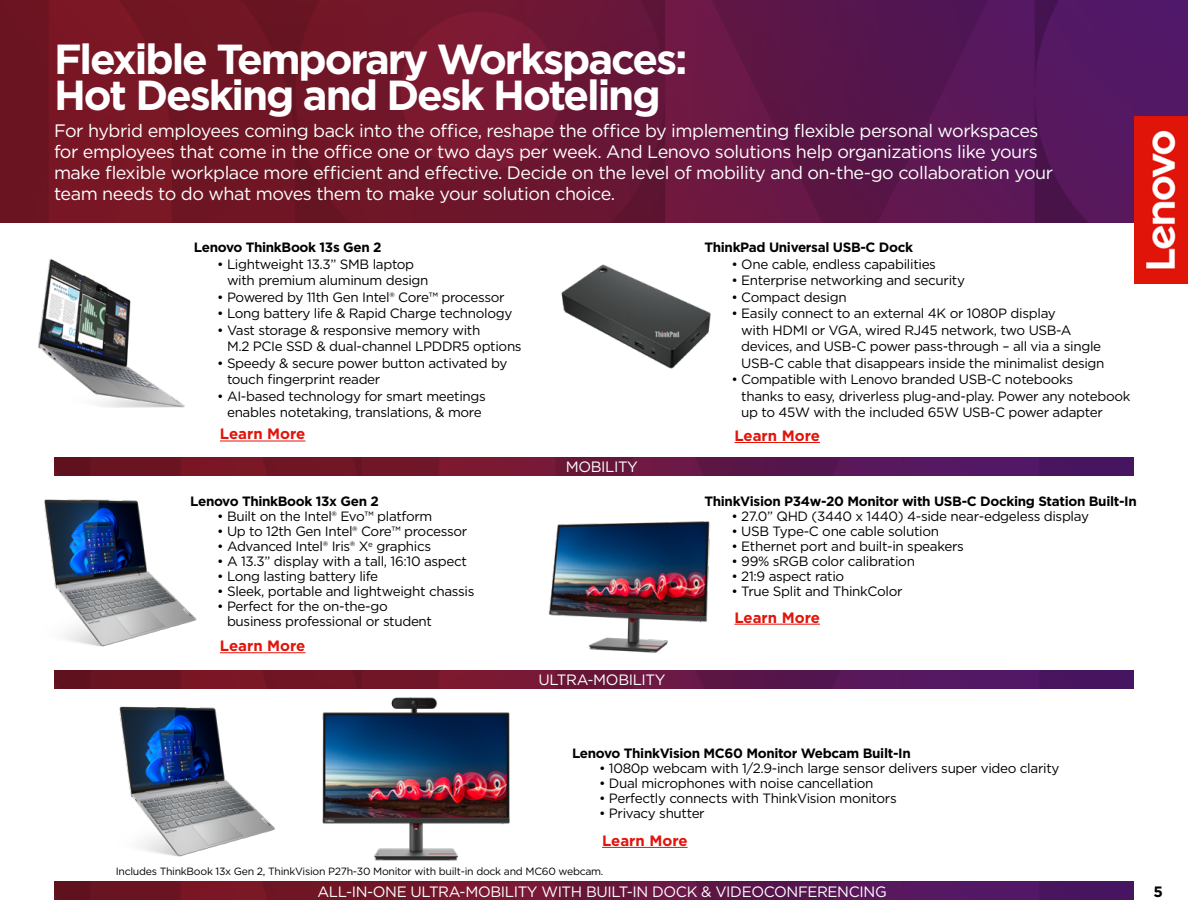
<style>
.page{position:relative;width:1188px;height:918px;background:#fff}
.page>*{position:absolute;margin:0;border:0;box-sizing:border-box;transform-origin:0 0}
.t1{font:700 42px/36px "Gotham";letter-spacing:-.05em;color:#fff}
.t2{font:18px/21px "Gotham";letter-spacing:-.025em;color:#fff}
.t3{font:15px "Gotham";letter-spacing:-.025em;color:#fff}
.t4{font:700 15px "Gotham";color:#e1140a}
.t5{font:700 15px "Gotham";color:#000}
.t6{font:13.5px/16.5px "Gotham";letter-spacing:-.025em;color:#000}
.t7{font:700 13.5px "Gotham";letter-spacing:-.025em;color:#000}
.t8{font:10.5px "Gotham";letter-spacing:-.025em;color:#000}
</style>
<div class="page">
<img style="left:54px;top:882px;width:1080px;height:18px">
<img style="left:54px;top:670px;width:1080px;height:18px">
<img style="left:54px;top:457px;width:1080px;height:18px">
<img style="left:0;top:0;width:1188px;height:222px">
<img style="left:1134px;top:117px;width:54px;height:167px">
<img style="left:44px;top:499px;width:153px;height:148px">
<img style="left:38px;top:259px;width:147px;height:149px">
<img style="left:561px;top:264px;width:150px;height:105px">
<hr style="left:734px;top:442px;width:86px;height:1px;background:#e1140a">
<hr style="left:220px;top:441px;width:85px;height:1px;background:#e1140a">
<hr style="left:734px;top:624px;width:86px;height:1px;background:#e1140a">
<hr style="left:220px;top:652px;width:85px;height:1px;background:#e1140a">
<img style="left:548px;top:521px;width:201px;height:132px">
<hr style="left:602px;top:847px;width:86px;height:1px;background:#e1140a">
<img style="left:391px;top:697px;width:47px;height:15px">
<img style="left:322px;top:712px;width:188px;height:149px">
<img style="left:119px;top:706px;width:156px;height:151px">
<h1 class="t1" style="left:54px;top:41px;width:635px">Flexible Temporary Workspaces:<br>Hot Desking and Desk Hoteling</h1>
<p class="t2" style="left:54px;top:120px;width:1001px">For hybrid employees coming back into the office, reshape the office by implementing flexible personal workspaces for employees that come in the office one or two days per week. And Lenovo solutions help organizations like yours make flexible workplace more efficient and effective. Decide on the level of mobility and on-the-go collaboration your team needs to do what moves them to make your solution choice.</p>
<p class="t7" style="left:194px;top:239px;width:189px">Lenovo ThinkBook 13s Gen 2</p>
<p class="t6" style="left:227px;top:255px;width:203px;text-indent:-10px">• Lightweight 13.3” SMB laptop with premium aluminum design</p>
<p class="t6" style="left:217px;top:288px;width:289px">• Powered by 11th Gen Intel® Core™ processor</p>
<p class="t6" style="left:217px;top:305px;width:297px">• Long battery life &amp; Rapid Charge technology</p>
<p class="t6" style="left:227px;top:321px;width:296px;text-indent:-10px">• Vast storage &amp; responsive memory with<br>M.2 PCIe SSD &amp; dual-channel LPDDR5 options</p>
<p class="t6" style="left:227px;top:354px;width:282px;text-indent:-10px">• Speedy &amp; secure power button activated by touch fingerprint reader</p>
<p class="t6" style="left:217px;top:387px;width:270px;text-align:center">• AI-based technology for smart meetings enables notetaking, translations, &amp; more</p>
<p class="t7" style="left:704px;top:239px;width:210px">ThinkPad Universal USB-C Dock</p>
<p class="t6" style="left:731px;top:255px;width:206px">• One cable, endless capabilities</p>
<p class="t6" style="left:731px;top:272px;width:235px">• Enterprise networking and security</p>
<p class="t6" style="left:731px;top:288px;width:117px">• Compact design</p>
<p class="t6" style="left:741px;top:305px;width:365px;text-indent:-10px">• Easily connect to an external 4K or 1080P display<br>with HDMI or VGA, wired RJ45 network, two USB-A devices, and USB-C power pass-through – all via a single USB-C cable that disappears inside the minimalist design</p>
<p class="t6" style="left:741px;top:371px;width:391px;text-indent:-10px">• Compatible with Lenovo branded USB-C notebooks<br>thanks to easy, driverless plug-and-play. Power any notebook up to 45W with the included 65W USB-C power adapter</p>
<p class="t4" style="left:220px;top:424px;width:87px">Learn More</p>
<p class="t4" style="left:734px;top:426px;width:87px">Learn More</p>
<p class="t7" style="left:190px;top:492px;width:190px">Lenovo ThinkBook 13x Gen 2</p>
<p class="t6" style="left:217px;top:508px;width:217px">• Built on the Intel® Evo™ platform</p>
<p class="t6" style="left:217px;top:523px;width:252px">• Up to 12th Gen Intel® Core™ processor</p>
<p class="t6" style="left:217px;top:538px;width:216px">• Advanced Intel® Iris® X<sup>e</sup> graphics</p>
<p class="t6" style="left:217px;top:553px;width:251px">• A 13.3” display with a tall, 16:10 aspect</p>
<p class="t6" style="left:217px;top:568px;width:163px">• Long lasting battery life</p>
<p class="t6" style="left:217px;top:583px;width:259px">• Sleek, portable and lightweight chassis</p>
<p class="t6" style="left:227px;top:599px;width:207px;line-height:15px;text-indent:-10px">• Perfect for the on-the-go business professional or student</p>
<p class="t4" style="left:220px;top:636px;width:87px">Learn More</p>
<p class="t3" style="left:566px;top:457px;width:74px">MOBILITY</p>
<p class="t3" style="left:539px;top:670px;width:129px">ULTRA-MOBILITY</p>
<p class="t7" style="left:704px;top:492px;width:434px">ThinkVision P34w-20 Monitor with USB-C Docking Station Built-In</p>
<p class="t6" style="left:731px;top:508px;width:359px">• 27.0” QHD (3440 x 1440) 4-side near-edgeless display</p>
<p class="t6" style="left:731px;top:523px;width:209px">• USB Type-C one cable solution</p>
<p class="t6" style="left:731px;top:538px;width:234px">• Ethernet port and built-in speakers</p>
<p class="t6" style="left:731px;top:553px;width:185px">• 99% sRGB color calibration</p>
<p class="t6" style="left:731px;top:568px;width:114px">• 21:9 aspect ratio</p>
<p class="t6" style="left:731px;top:583px;width:173px">• True Split and ThinkColor</p>
<p class="t4" style="left:734px;top:607px;width:87px">Learn More</p>
<p class="t7" style="left:572px;top:744px;width:340px">Lenovo ThinkVision MC60 Monitor Webcam Built-In</p>
<p class="t6" style="left:599px;top:760px;width:462px">• 1080p webcam with 1/2.9-inch large sensor delivers super video clarity</p>
<p class="t6" style="left:599px;top:775px;width:276px">• Dual microphones with noise cancellation</p>
<p class="t6" style="left:599px;top:790px;width:299px">• Perfectly connects with ThinkVision monitors</p>
<p class="t6" style="left:599px;top:805px;width:107px">• Privacy shutter</p>
<p class="t4" style="left:602px;top:831px;width:87px">Learn More</p>
<p class="t8" style="left:116px;top:865px;width:489px">Includes ThinkBook 13x Gen 2, ThinkVision P27h-30 Monitor with built-in dock and MC60 webcam.</p>
<p class="t3" style="left:317px;top:882px;width:571px">ALL-IN-ONE ULTRA-MOBILITY WITH BUILT-IN DOCK &amp; VIDEOCONFERENCING</p>
<p class="t5" style="left:1153px;top:881px;width:11px">5</p>
</div>
